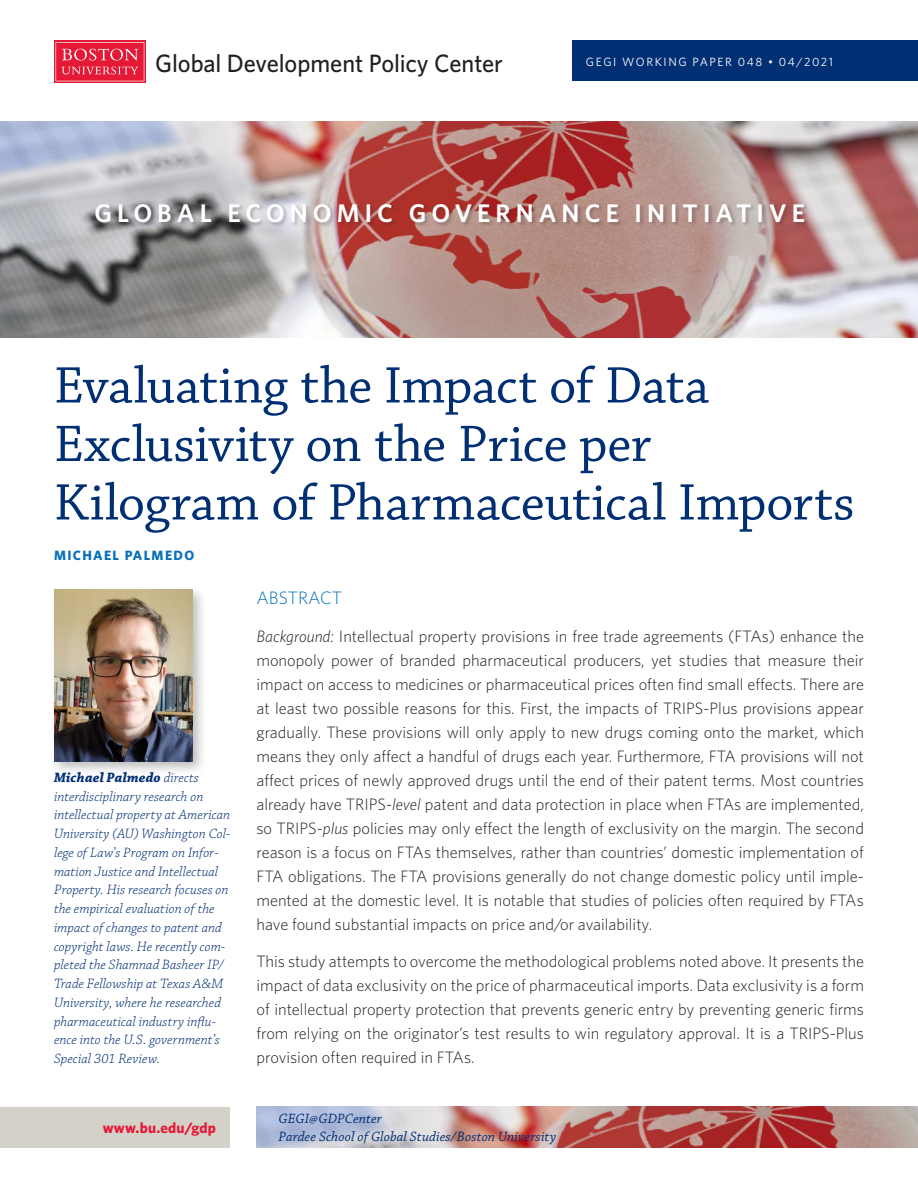
<style>
.page{position:relative;width:918px;height:1188px;background:#fff}
.page>*{position:absolute;margin:0;border:0;box-sizing:border-box;transform-origin:0 0}
.TITLE_2lines{font:54px/58.5px "Chaparral Pro";letter-spacing:-.005em;color:#002f73}
.t1{font:600 25.5px "Whitney";letter-spacing:.2em;color:#fff}
.t2{font:500 25.2px "Whitney";letter-spacing:-.005em;color:#231f20}
.ABSTRACT_Head{font:300 18px "Whitney";color:#0770ba}
.ABSTRACT_txt{font:300 16.5px/24px "Whitney";color:#231f20;text-align:justify}
.t3{font:700 15px "Whitney";letter-spacing:.015em;color:#e51836}
.AU_BIO{font:italic 300 14.25px/18.8px "Chaparral Pro";letter-spacing:.005em;color:#002f73}
.t4{font:italic 14.25px/18px "Chaparral Pro";letter-spacing:.005em;color:#002f73}
.AUTHOR{font:700 13.5px "Whitney";letter-spacing:.1em;color:#0770ba}
.RH_DATE-NUMBER{font:12px "Whitney";letter-spacing:.13em;color:#fff}
.s1{font-style:italic}
.s2{font-weight:700}
</style>
<div class="page">
<img style="left:256px;top:1107px;width:662px;height:40px">
<img style="left:0;top:121px;width:918px;height:216px">
<div style="left:54px;top:40px;width:92px;height:43px;background:linear-gradient(to bottom,#ef7083,#ef7184)"></div>
<svg style="left:56px;top:42px;width:88px;height:39px;background:#e83751"></svg>
<div style="left:0;top:1107px;width:230px;height:40px;background:#d4d1c9"></div>
<div style="left:96px;top:203px;width:714px;height:24px;background:#231f20;opacity:.25"></div>
<div style="left:572px;top:40px;width:346px;height:41px;background:#002f73"></div>
<div style="left:50px;top:585px;width:158px;height:191px;background:#231f20;opacity:.3"></div>
<img style="left:54px;top:590px;width:139px;height:171px">
<h3 class="t2" style="left:155px;top:46px;width:349px">Global Development Policy Center</h3>
<p class="RH_DATE-NUMBER" style="left:586px;top:53px;width:249px">GEGI WORKING PAPER 048 • 04/2021</p>
<h2 class="t1" style="left:94px;top:196px;width:712px">GLOBAL ECONOMIC GOVERNANCE INITIATIVE</h2>
<p class="TITLE_2lines" style="left:54px;top:358px;width:802px">Evaluating the Impact of Data<br>Exclusivity on the Price per<br>Kilogram of Pharmaceutical Imports</p>
<p class="AUTHOR" style="left:54px;top:546px;width:142px">MICHAEL PALMEDO</p>
<p class="ABSTRACT_Head" style="left:256px;top:586px;width:87px">ABSTRACT</p>
<p class="ABSTRACT_txt" style="left:256px;top:623px;width:609px"><span class="s1">Background:</span> Intellectual property provisions in free trade agreements (FTAs) enhance the monopoly power of branded pharmaceutical producers, yet studies that measure their impact on access to medicines or pharmaceutical prices often find small effects. There are at least two possible reasons for this. First, the impacts of TRIPS-Plus provisions appear gradually. These provisions will only apply to new drugs coming onto the market, which means they only affect a handful of drugs each year. Furthermore, FTA provisions will not affect prices of newly approved drugs until the end of their patent terms. Most countries already have TRIPS-<span class="s1">level</span> patent and data protection in place when FTAs are implemented, so TRIPS-<span class="s1">plus</span> policies may only effect the length of exclusivity on the margin. The second reason is a focus on FTAs themselves, rather than countries’ domestic implementation of FTA obligations. The FTA provisions generally do not change domestic policy until imple&shy;mented at the domestic level. It is notable that studies of policies often required by FTAs have found substantial impacts on price and/or availability.</p>
<p class="ABSTRACT_txt" style="left:256px;top:949px;width:609px">This study attempts to overcome the methodological problems noted above. It presents the impact of data exclusivity on the price of pharmaceutical imports. Data exclusivity is a form of intellectual property protection that prevents generic entry by preventing generic firms from relying on the originator’s test results to win regulatory approval. It is a TRIPS-Plus provision often required in FTAs.</p>
<p class="AU_BIO" style="left:54px;top:769px;width:178px"><span class="s2">Michael Palmedo</span> directs interdisciplinary research on intellectual property at American<br>University (AU) Washington Col&shy;lege of Law’s Program on Infor&shy;mation Justice and Intellectual<br>Property. His research focuses on the empirical evaluation of the impact of changes to patent and copyright laws. He recently com&shy;pleted the Shamnad Basheer IP/<br>Trade Fellowship at Texas A&amp;M<br>University, where he researched pharmaceutical industry influ&shy;ence into the U.S. government’s<br>Special 301 Review.</p>
<p class="t3" style="left:103px;top:1118px;width:115px">www.bu.edu/gdp</p>
<p class="t4" style="left:279px;top:1110px;width:279px">GEGI@GDPCenter<br>Pardee School of Global Studies/Boston University</p>
</div>
